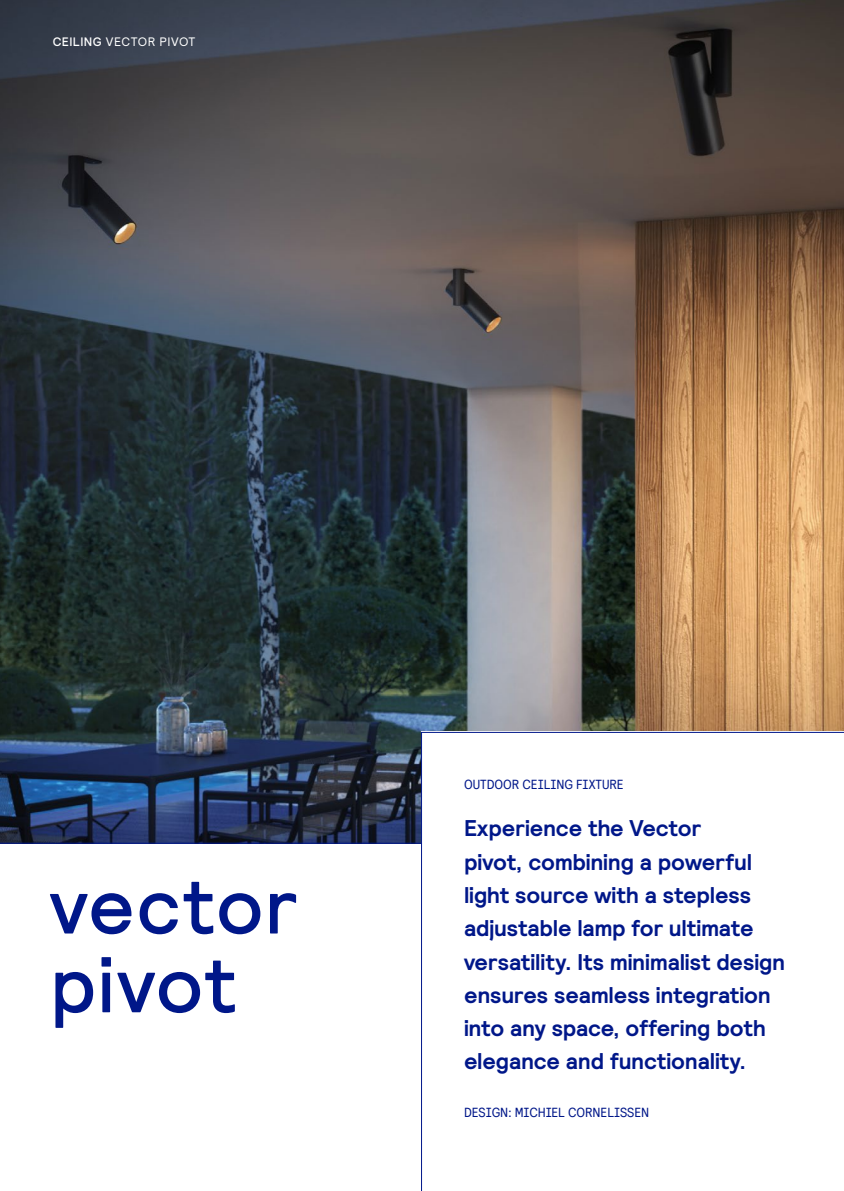
<style>
.page{position:relative;width:844px;height:1191px;background:#fff}
.page>*{position:absolute;margin:0;border:0;box-sizing:border-box;transform-origin:0 0}
.t1{font:500 78.75px/78.8px "Relative";letter-spacing:.005em;color:#001789}
.t2{font:700 22.75px/33.2px "Relative";letter-spacing:-.01em;color:#001789}
.t3{font:13.12px "Relative Faux";color:#001789}
.t4{font:12.25px "Relative";letter-spacing:.035em;color:#fff}
.s1{font-weight:500}
</style>
<div class="page">
<img style="left:0;top:0;width:843px;height:842px">
<div style="left:422px;top:732px;width:421px;height:459px;background:#fff"></div>
<hr style="left:0;top:842px;width:421px;height:1px;background:#001789">
<hr style="left:421px;top:732px;width:422px;height:1px;background:#001789">
<hr style="left:421px;top:732px;width:1px;height:459px;background:#001789">
<p class="t4" style="left:53px;top:34px;width:144px"><span class="s1">CEILING</span> VECTOR PIVOT</p>
<h1 class="t1" style="left:50px;top:864px;width:250px">vector pivot</h1>
<p class="t3" style="left:464px;top:777px;width:161px">OUTDOOR CEILING FIXTURE</p>
<p class="t2" style="left:464px;top:811px;width:322px">Experience the Vector<br>pivot, combining a powerful light source with a stepless adjustable lamp for ultimate versatility. Its minimalist design ensures seamless integration into any space, offering both elegance and functionality.</p>
<p class="t3" style="left:464px;top:1104px;width:187px">DESIGN: MICHIEL CORNELISSEN</p>
</div>
